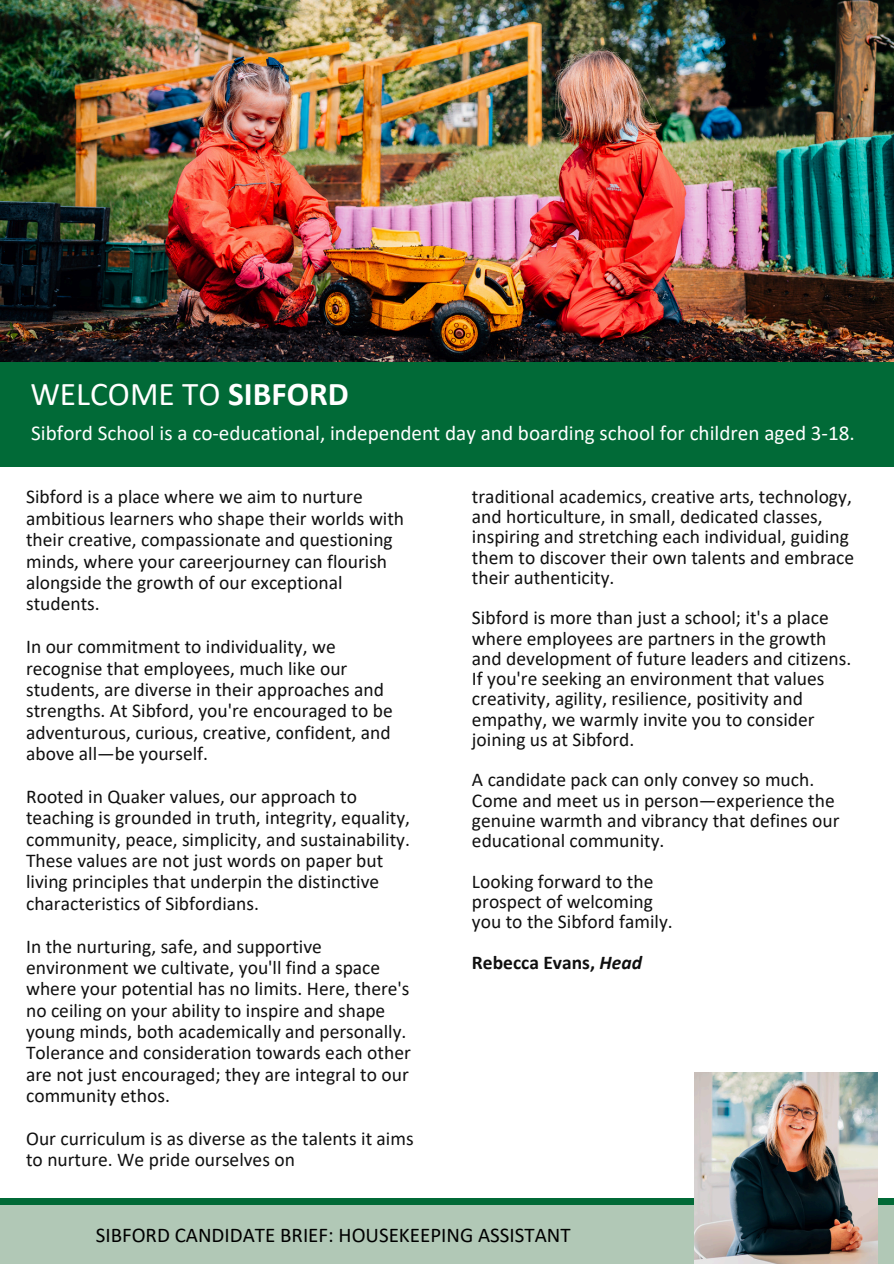
<style>
.page{position:relative;width:894px;height:1264px;background:#fff}
.page>*{position:absolute;margin:0;border:0;box-sizing:border-box;transform-origin:0 0}
.t1{font:33.3px "Calibri";color:#fff}
.t2{font:21.15px "Calibri";color:#fff}
.t3{font:21px "Calibri";color:#000}
.t4{font:19.5px/21.3px "Calibri";color:#101010}
.t5{font:700 19.5px "Calibri";color:#101010}
.s1{font-weight:700}
.s2{font-style:italic}
</style>
<div class="page">
<div style="left:0;top:1198px;width:893px;height:13px;background:#016a37"></div>
<div style="left:0;top:1205px;width:893px;height:58px;background:#b1c8b6"></div>
<img style="left:694px;top:1072px;width:183px;height:190px">
<div style="left:0;top:362px;width:893px;height:105px;background:#016a37"></div>
<img style="left:0;top:0;width:892px;height:361px">
<p class="t1" style="left:30px;top:380px;width:320px">WELCOME TO <span class="s1">SIBFORD</span></p>
<p class="t2" style="left:31px;top:424px;width:825px">Sibford School is a co-educational, independent day and boarding school for children aged 3-18.</p>
<p class="t4" style="left:26px;top:488px;width:379px">Sibford is a place where we aim to nurture ambitious learners who shape their worlds with their creative, compassionate and questioning minds, where your careerjourney can flourish alongside the growth of our exceptional students.</p>
<p class="t4" style="left:26px;top:637px;width:368px">In our commitment to individuality, we recognise that employees, much like our students, are diverse in their approaches and strengths. At Sibford, you're encouraged to be adventurous, curious, creative, confident, and above all—be yourself.</p>
<h1 class="t4" style="left:26px;top:787px;width:385px">Rooted in Quaker values, our approach to teaching is grounded in truth, integrity, equality, community, peace, simplicity, and sustainability.<br>These values are not just words on paper but living principles that underpin the distinctive characteristics of Sibfordians.</h1>
<p class="t4" style="left:26px;top:937px;width:386px">In the nurturing, safe, and supportive environment we cultivate, you'll find a space where your potential has no limits. Here, there's no ceiling on your ability to inspire and shape young minds, both academically and personally.<br>Tolerance and consideration towards each other are not just encouraged; they are integral to our community ethos.</p>
<p class="t4" style="left:26px;top:1129px;width:389px">Our curriculum is as diverse as the talents it aims to nurture. We pride ourselves on</p>
<p class="t4" style="left:472px;top:487px;width:383px;line-height:20.2px">traditional academics, creative arts, technology, and horticulture, in small, dedicated classes, inspiring and stretching each individual, guiding them to discover their own talents and embrace their authenticity.</p>
<p class="t4" style="left:472px;top:609px;width:381px;line-height:20.2px">Sibford is more than just a school; it's a place where employees are partners in the growth and development of future leaders and citizens.<br>If you're seeking an environment that values creativity, agility, resilience, positivity and empathy, we warmly invite you to consider joining us at Sibford.</p>
<p class="t4" style="left:472px;top:771px;width:369px;line-height:20.2px">A candidate pack can only convey so much.<br>Come and meet us in person—experience the genuine warmth and vibrancy that defines our educational community.</p>
<p class="t4" style="left:472px;top:872px;width:183px">Looking forward to the</p>
<p class="t4" style="left:472px;top:892px;width:182px">prospect of welcoming</p>
<h3 class="t4" style="left:472px;top:912px;width:202px">you to the Sibford family.</h3>
<p class="t5" style="left:472px;top:954px;width:171px">Rebecca Evans, <span class="s2">Head</span></p>
<p class="t3" style="left:96px;top:1225px;width:476px">SIBFORD CANDIDATE BRIEF: HOUSEKEEPING ASSISTANT</p>
</div>
